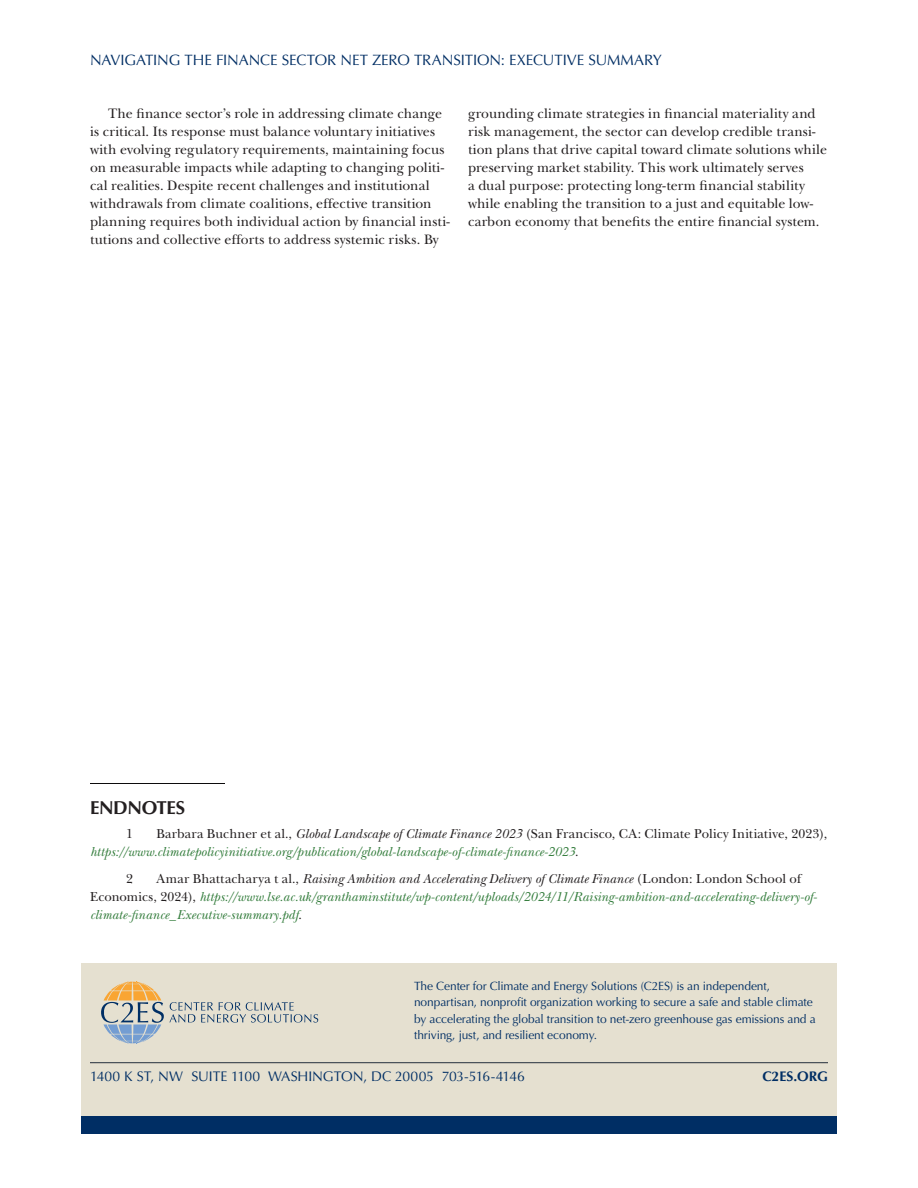
<style>
.page{position:relative;width:918px;height:1188px;background:#fff}
.page>*{position:absolute;margin:0;border:0;box-sizing:border-box;transform-origin:0 0}
.FCI_H2_Optima_Bold_Caps_12_5{font:700 18.75px "Optima LT Std";letter-spacing:-.02em;color:#231f20}
.t1{font:15px "Optima LT Std";letter-spacing:-.01em;color:#002e64}
.FCI_Body_Copy{font:14.25px/18px "New Baskerville Std";letter-spacing:.01em;color:#231f20}
.t2{font:13.95px "Optima LT Std";letter-spacing:-.01em;color:#002e64}
.t3{font:700 13.95px "Optima LT Std";color:#002e64}
.FCI_Endnotes{font:italic 13.5px/18px "New Baskerville Std";letter-spacing:.005em;color:#327c3b}
.FCI_Endnotes-2{font:13.5px "New Baskerville Std";color:#231f20}
.t4{font:12px/16.5px "Optima LT Std";letter-spacing:-.01em;color:#002e64}
.s1{font-style:normal;color:#231f20}
.s2{color:#231f20}
</style>
<div class="page">
<div style="left:81px;top:963px;width:756px;height:171px;background:#e5e0d0"></div>
<div style="left:81px;top:1116px;width:756px;height:18px;background:#002e64"></div>
<hr style="left:88px;top:1060px;width:742px;height:4px;background:#231f20;opacity:.75">
<svg style="left:101px;top:982px;width:217px;height:62px"></svg>
<div style="left:88px;top:780px;width:138px;height:5px;background:#231f20;opacity:.75"></div>
<p class="t1" style="left:90px;top:51px;width:573px">NAVIGATING THE FINANCE SECTOR NET ZERO TRANSITION: EXECUTIVE SUMMARY</p>
<p class="FCI_Body_Copy" style="left:90px;top:104px;width:362px;text-indent:18px">The finance sector’s role in addressing climate change is critical. Its response must balance voluntary initiatives with evolving regulatory requirements, maintaining focus on measurable impacts while adapting to changing politi&shy;cal realities. Despite recent challenges and institutional withdrawals from climate coalitions, effective transition planning requires both individual action by financial insti&shy;tutions and collective efforts to address systemic risks. By</p>
<p class="FCI_Body_Copy" style="left:468px;top:104px;width:361px">grounding climate strategies in financial materiality and risk management, the sector can develop credible transi&shy;tion plans that drive capital toward climate solutions while preserving market stability. This work ultimately serves<br>a dual purpose: protecting long-term financial stability while enabling the transition to a just and equitable low&shy;carbon economy that benefits the entire financial system.</p>
<p class="FCI_H2_Optima_Bold_Caps_12_5" style="left:90px;top:796px;width:97px">ENDNOTES</p>
<p class="FCI_Endnotes-2" style="left:126px;top:825px;width:8px">1</p>
<p class="FCI_Endnotes" style="left:90px;top:824px;width:739px;text-indent:66px"><span class="s1">Barbara Buchner et al.,</span> <span class="s2">Global Landscape of Climate Finance 2023</span> <span class="s1">(San Francisco, CA: Climate Policy Initiative, 2023), </span>https://www.climatepolicyinitiative.org/publication/global-landscape-of-climate-finance-2023<span class="s1">.</span></p>
<p class="FCI_Endnotes-2" style="left:126px;top:870px;width:8px">2</p>
<p class="FCI_Endnotes" style="left:90px;top:869px;width:729px;text-indent:66px"><span class="s1">Amar Bhattacharya t al.,</span> <span class="s2">Raising Ambition and Accelerating Delivery of Climate Finance</span> <span class="s1">(London: London School of<br>Economics, 2024),</span> https://www.lse.ac.uk/granthaminstitute/wp-content/uploads/2024/11/Raising-ambition-and-accelerating-delivery-of&shy;climate-finance_Executive-summary.pdf<span class="s1">.</span></p>
<p class="t4" style="left:414px;top:978px;width:403px">The Center for Climate and Energy Solutions (C2ES) is an independent, nonpartisan, nonprofit organization working to secure a safe and stable climate by accelerating the global transition to net-zero greenhouse gas emissions and a thriving, just, and resilient economy.</p>
<p class="t2" style="left:90px;top:1068px;width:436px">1400 K ST, NW SUITE 1100 WASHINGTON, DC 20005 703-516-4146</p>
<p class="t3" style="left:762px;top:1068px;width:67px">C2ES.ORG</p>
</div>
